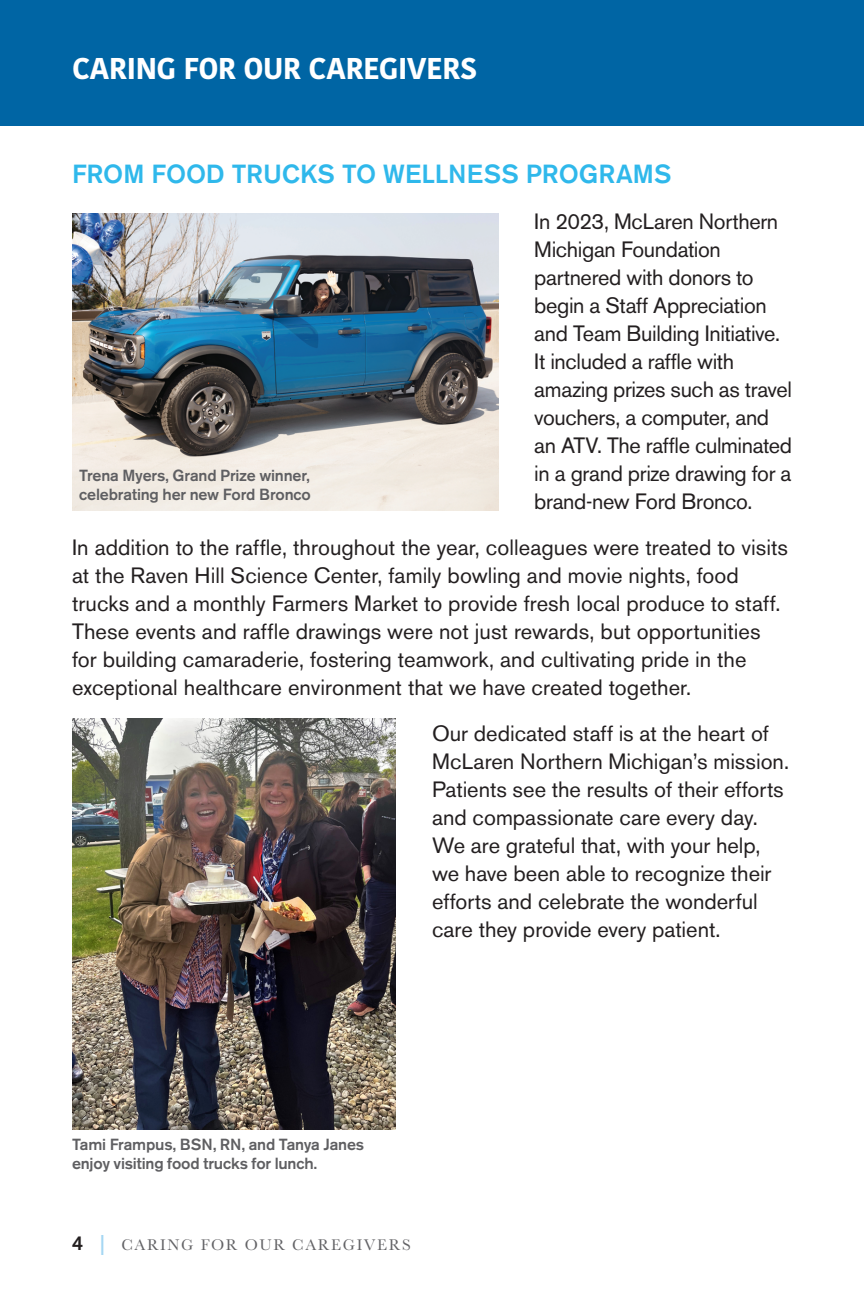
<style>
.page{position:relative;width:864px;height:1296px;background:#fff}
.page>*{position:absolute;margin:0;border:0;box-sizing:border-box;transform-origin:0 0}
.t1{font:700 30px "Kohinoor Bangla";letter-spacing:-.025em;color:#fff}
.t2{font:500 26px "Akzidenz Grotesk BE";color:#2fb8eb}
.t3{font:22px/28px "Akzidenz Grotesk BE";color:#231f20}
.t4{font:500 16px/19.2px "Akzidenz Grotesk BE";letter-spacing:-.01em;color:#5f5f62}
.t5{font:16px "Baskerville";letter-spacing:.1em;color:#636366}
.s1{font-family:"Akzidenz Grotesk BE";font-weight:500;font-size:20px;color:#231f20}
.s2{font-family:"Akzidenz Grotesk BE";font-weight:500;font-size:20px;color:#a6d7f3}
</style>
<div class="page">
<div style="left:0;top:0;width:864px;height:126px;background:#0065a4"></div>
<img style="left:72px;top:213px;width:426px;height:297px">
<img style="left:72px;top:719px;width:324px;height:411px">
<h1 class="t1" style="left:72px;top:42px;width:407px">CARING FOR OUR CAREGIVERS</h1>
<p class="t2" style="left:72px;top:158px;width:601px">FROM FOOD TRUCKS TO WELLNESS PROGRAMS</p>
<p class="t3" style="left:534px;top:207px;width:259px">In 2023, McLaren Northern<br>Michigan Foundation partnered with donors to begin a Staff Appreciation and Team Building Initiative.<br>It included a raffle with amazing prizes such as travel vouchers, a computer, and an ATV. The raffle culminated in a grand prize drawing for a brand-new Ford Bronco.</p>
<p class="t3" style="left:72px;top:533px;width:717px">In addition to the raffle, throughout the year, colleagues were treated to visits at the Raven Hill Science Center, family bowling and movie nights, food trucks and a monthly Farmers Market to provide fresh local produce to staff.<br>These events and raffle drawings were not just rewards, but opportunities for building camaraderie, fostering teamwork, and cultivating pride in the exceptional healthcare environment that we have created together.</p>
<p class="t3" style="left:432px;top:719px;width:359px">Our dedicated staff is at the heart of McLaren Northern Michigan’s mission.<br>Patients see the results of their efforts and compassionate care every day.<br>We are grateful that, with your help, we have been able to recognize their efforts and celebrate the wonderful care they provide every patient.</p>
<p class="t4" style="left:79px;top:465px;width:233px">Trena Myers, Grand Prize winner, celebrating her new Ford Bronco</p>
<p class="t4" style="left:72px;top:1134px;width:294px">Tami Frampus, BSN, RN, and Tanya Janes enjoy visiting food trucks for lunch.</p>
<p class="t5" style="left:72px;top:1235px;width:340px"><span class="s1">4</span> <span class="s2">|</span> CARING FOR OUR CAREGIVERS</p>
</div>
